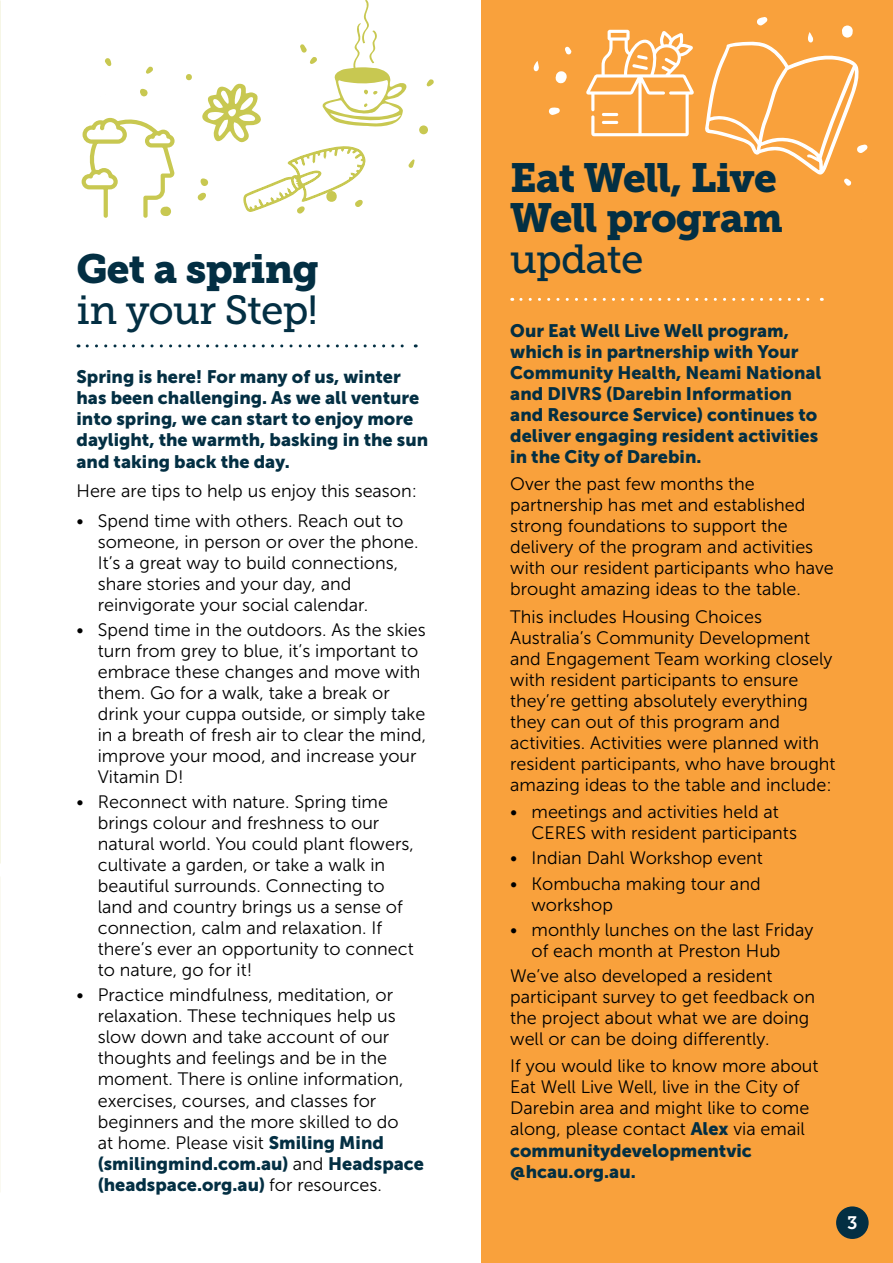
<style>
.page{position:relative;width:893px;height:1263px;background:#fff}
.page>*{position:absolute;margin:0;border:0;box-sizing:border-box;transform-origin:0 0}
.t1{font:40.5px/40.5px "Museo Slab 900";letter-spacing:-.02em;color:#032f43}
.t2{font:40.5px "Museo Slab 500";letter-spacing:-.02em;color:#032f43}
.t3{font:18px/21px "Museo Sans 300";color:#000}
.t4{font:18px/21px "Museo Sans 900";color:#032f43}
.t5{font:18px "Museo Slab 700";color:#fff}
.s1{font-family:"Museo Sans 900";color:#032f43}
.s2{font-family:"Museo Sans 300";color:#000}
</style>
<div class="page">
<div style="left:481px;top:0;width:412px;height:1263px;background:#f9a13c"></div>
<svg style="left:87px;top:344px;width:329px;height:3px"></svg>
<svg style="left:521px;top:298px;width:301px;height:3px"></svg>
<svg style="left:565px;top:46px;width:7px;height:8px"></svg>
<svg style="left:556px;top:71px;width:11px;height:12px"></svg>
<svg style="left:587px;top:30px;width:107px;height:106px"></svg>
<svg style="left:549px;top:107px;width:11px;height:8px"></svg>
<svg style="left:534px;top:61px;width:5px;height:11px"></svg>
<svg style="left:705px;top:17px;width:163px;height:169px"></svg>
<svg style="left:146px;top:66px;width:7px;height:8px"></svg>
<svg style="left:140px;top:89px;width:8px;height:7px"></svg>
<svg style="left:105px;top:58px;width:7px;height:9px"></svg>
<svg style="left:81px;top:117px;width:94px;height:101px"></svg>
<svg style="left:186px;top:0;width:248px;height:214px"></svg>
<div style="left:836px;top:1206px;width:33px;height:33px;background:#032f43;border-radius:50%"></div>
<h1 class="t1" style="left:77px;top:249px;width:244px">Get a spring</h1>
<h1 class="t2" style="left:77px;top:287px;width:243px">in your Step!</h1>
<p class="t4" style="left:77px;top:367px;width:353px">Spring is here! For many of us, winter has been challenging. As we all venture into spring, we can start to enjoy more daylight, the warmth, basking in the sun and taking back the day.</p>
<p class="t3" style="left:77px;top:480px;width:342px">Here are tips to help us enjoy this season:</p>
<p class="t3" style="left:98px;top:510px;width:322px;text-indent:-21px">• Spend time with others. Reach out to someone, in person or over the phone.<br>It’s a great way to build connections, share stories and your day, and reinvigorate your social calendar.</p>
<p class="t3" style="left:98px;top:619px;width:330px;text-indent:-21px">• Spend time in the outdoors. As the skies turn from grey to blue, it’s important to embrace these changes and move with them. Go for a walk, take a break or drink your cuppa outside, or simply take in a breath of fresh air to clear the mind, improve your mood, and increase your Vitamin D!</p>
<p class="t3" style="left:98px;top:791px;width:317px;text-indent:-21px">• Reconnect with nature. Spring time brings colour and freshness to our natural world. You could plant flowers, cultivate a garden, or take a walk in beautiful surrounds. Connecting to land and country brings us a sense of connection, calm and relaxation. If there’s ever an opportunity to connect to nature, go for it!</p>
<p class="t3" style="left:98px;top:985px;width:307px;text-indent:-21px">• Practice mindfulness, meditation, or relaxation. These techniques help us slow down and take account of our thoughts and feelings and be in the moment. There is online information, exercises, courses, and classes for beginners and the more skilled to do at home. Please visit <span class="s1">Smiling Mind</span></p>
<p class="t4" style="left:98px;top:1153px;width:328px">(smilingmind.com.au) <span class="s2">and</span> Headspace (headspace.org.au) <span class="s2">for resources.</span></p>
<h1 class="t1" style="left:510px;top:158px;width:274px">Eat Well, Live<br>Well program</h1>
<h1 class="t2" style="left:510px;top:236px;width:135px">update</h1>
<p class="t4" style="left:510px;top:320px;width:313px">Our Eat Well Live Well program, which is in partnership with Your<br>Community Health, Neami National and DIVRS (Darebin Information and Resource Service) continues to deliver engaging resident activities in the City of Darebin.</p>
<p class="t3" style="left:510px;top:474px;width:325px">Over the past few months the partnership has met and established strong foundations to support the delivery of the program and activities with our resident participants who have brought amazing ideas to the table.</p>
<p class="t3" style="left:510px;top:606px;width:327px">This includes Housing Choices Australia’s Community Development and Engagement Team working closely with resident participants to ensure they’re getting absolutely everything they can out of this program and activities. Activities were planned with resident participants, who have brought amazing ideas to the table and include:</p>
<p class="t3" style="left:531px;top:801px;width:267px;text-indent:-21px">• meetings and activities held at<br>CERES with resident participants</p>
<p class="t3" style="left:510px;top:848px;width:254px">• Indian Dahl Workshop event</p>
<p class="t3" style="left:531px;top:873px;width:231px;text-indent:-21px">• Kombucha making tour and workshop</p>
<p class="t3" style="left:531px;top:919px;width:283px;text-indent:-21px">• monthly lunches on the last Friday of each month at Preston Hub</p>
<p class="t3" style="left:510px;top:965px;width:306px">We’ve also developed a resident participant survey to get feedback on the project about what we are doing well or can be doing differently.</p>
<p class="t3" style="left:510px;top:1056px;width:310px">If you would like to know more about Eat Well Live Well, live in the City of Darebin area and might like to come along, please contact <span class="s1">Alex</span> via email</p>
<p class="t4" style="left:510px;top:1139px;width:243px">communitydevelopmentvic @hcau.org.au.</p>
<p class="t5" style="left:847px;top:1213px;width:12px">3</p>
</div>
